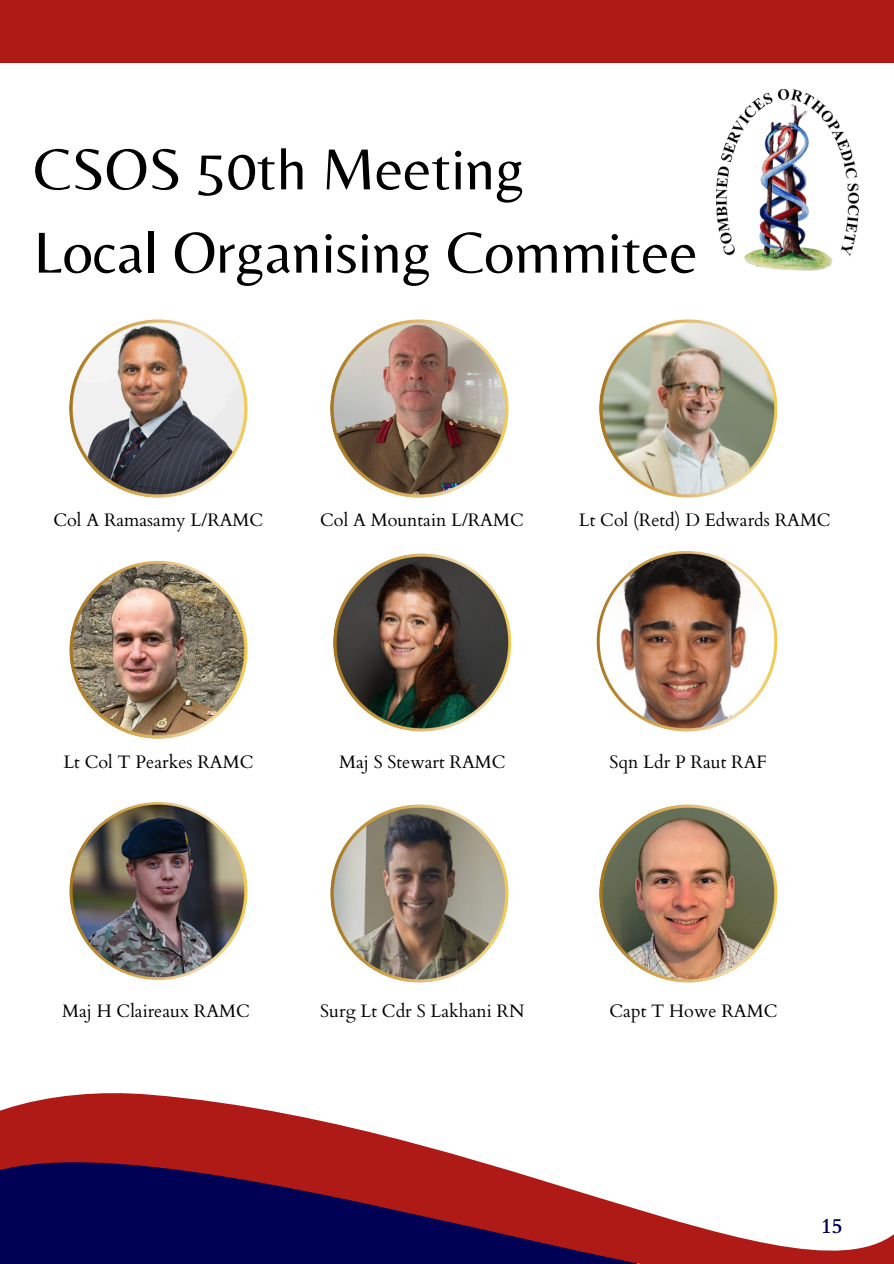
<style>
.page{position:relative;width:894px;height:1264px;background:#fff}
.page>*{position:absolute;margin:0;border:0;box-sizing:border-box;transform-origin:0 0}
.t1{font:60px/83.2px "Belleza";color:#000}
.t2{font:700 21px "Cardo";color:#005}
.t3{font:18px "Cardo";color:#000}
</style>
<div class="page">
<div style="left:0;top:0;width:893px;height:63px;background:#b01a16"></div>
<svg style="left:0;top:883px;width:893px;height:380px"></svg>
<img style="left:716px;top:89px;width:141px;height:182px">
<img style="left:69px;top:802px;width:178px;height:178px">
<img style="left:69px;top:319px;width:178px;height:179px">
<img style="left:333px;top:553px;width:178px;height:178px">
<img style="left:69px;top:561px;width:178px;height:178px">
<img style="left:599px;top:804px;width:178px;height:178px">
<img style="left:599px;top:319px;width:178px;height:178px">
<img style="left:330px;top:804px;width:178px;height:178px">
<img style="left:330px;top:319px;width:178px;height:179px">
<img style="left:596px;top:551px;width:181px;height:180px">
<p class="t1" style="left:33px;top:127px;width:665px">CSOS 50th Meeting<br>Local Organising Commitee</p>
<p class="t3" style="left:53px;top:508px;width:211px">Col A Ramasamy L/RAMC</p>
<p class="t3" style="left:320px;top:508px;width:205px">Col A Mountain L/RAMC</p>
<p class="t3" style="left:578px;top:508px;width:253px">Lt Col (Retd) D Edwards RAMC</p>
<p class="t3" style="left:63px;top:749px;width:191px">Lt Col T Pearkes RAMC</p>
<p class="t3" style="left:339px;top:750px;width:168px">Maj S Stewart RAMC</p>
<p class="t3" style="left:609px;top:750px;width:159px">Sqn Ldr P Raut RAF</p>
<p class="t3" style="left:62px;top:999px;width:189px">Maj H Claireaux RAMC</p>
<p class="t3" style="left:320px;top:999px;width:206px">Surg Lt Cdr S Lakhani RN</p>
<p class="t3" style="left:609px;top:999px;width:169px">Capt T Howe RAMC</p>
<p class="t2" style="left:820px;top:1212px;width:23px">15</p>
</div>
